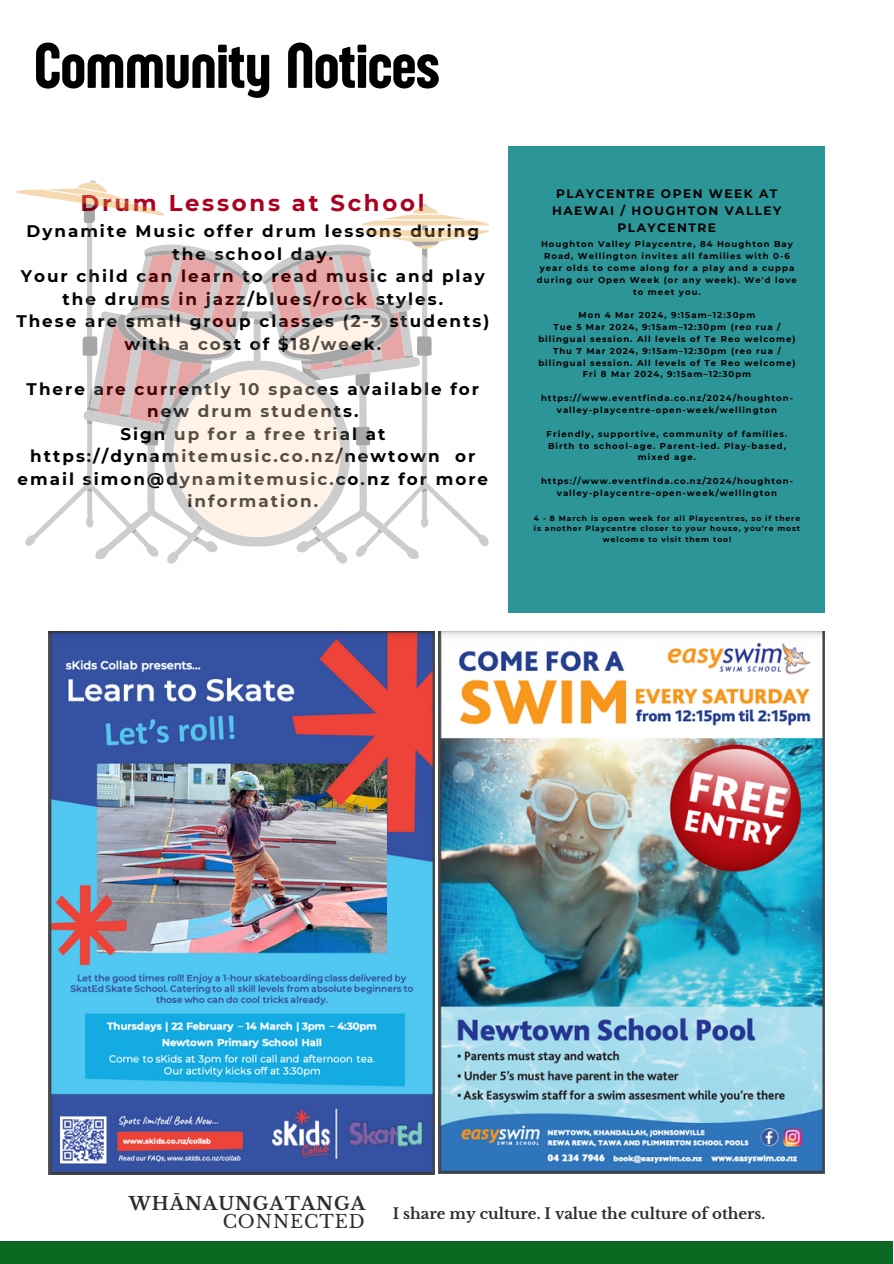
<style>
.page{position:relative;width:894px;height:1264px;background:#fff}
.page>*{position:absolute;margin:0;border:0;box-sizing:border-box;transform-origin:0 0}
.t1{font:66px "Sugo Pro Display";color:#000}
.t2{font:700 22.8px "Montserrat";letter-spacing:.12em;color:#ad0020}
.t3{font:700 18px "Libre Baskerville";letter-spacing:.05em;color:#2e2e2a}
.t4{font:18px "Libre Baskerville";letter-spacing:.05em;color:#2e2e2a}
.t5{font:700 16.8px/22.5px "Montserrat";letter-spacing:.12em;color:#000;text-align:center}
.t6{font:700 15px "Libre Baskerville";color:#2e2e2a}
.t7{font:700 12.15px/17px "Montserrat";letter-spacing:.12em;color:#000;text-align:center}
.t8{font:700 8.55px/11.9px "Montserrat";letter-spacing:.12em;color:#000;text-align:center}
.t9{font:700 7.5px/10.5px "Montserrat";letter-spacing:.12em;color:#000;text-align:center}
</style>
<div class="page">
<div style="left:0;top:1241px;width:893px;height:22px;background:#0b6922"></div>
<img style="left:48px;top:631px;width:386px;height:543px">
<img style="left:438px;top:631px;width:386px;height:542px">
<div style="left:508px;top:146px;width:316px;height:466px;background:#2c9598"></div>
<svg style="left:25px;top:180px;width:463px;height:384px"></svg>
<svg style="left:16px;top:182px;width:473px;height:67px"></svg>
<svg style="left:24px;top:187px;width:447px;height:350px"></svg>
<svg style="left:83px;top:203px;width:357px;height:339px"></svg>
<h1 class="t1" style="left:34px;top:28px;width:406px">Community Notices</h1>
<h2 class="t2" style="left:80px;top:189px;width:345px">Drum Lessons at School</h2>
<h3 class="t5" style="left:16px;top:220px;width:474px">Dynamite Music offer drum lessons during the school day.<br>Your child can learn to read music and play the drums in jazz/blues/rock styles.<br>These are small group classes (2-3 students) with a cost of $18/week.</h3>
<h3 class="t5" style="left:18px;top:377px;width:472px">There are currently 10 spaces available for new drum students.<br>Sign up for a free trial at https://dynamitemusic.co.nz/newtown or email simon@dynamitemusic.co.nz for more information.</h3>
<h3 class="t7" style="left:552px;top:185px;width:231px">PLAYCENTRE OPEN WEEK AT<br>HAEWAI / HOUGHTON VALLEY<br>PLAYCENTRE</h3>
<p class="t8" style="left:537px;top:238px;width:261px">Houghton Valley Playcentre, 84 Houghton Bay Road, Wellington invites all families with 0-6 year olds to come along for a play and a cuppa during our Open Week (or any week). We'd love to meet you.</p>
<p class="t8" style="left:538px;top:309px;width:259px">Mon 4 Mar 2024, 9:15am–12:30pm<br>Tue 5 Mar 2024, 9:15am–12:30pm (reo rua / bilingual session. All levels of Te Reo welcome)<br>Thu 7 Mar 2024, 9:15am–12:30pm (reo rua / bilingual session. All levels of Te Reo welcome)<br>Fri 8 Mar 2024, 9:15am–12:30pm</p>
<p class="t8" style="left:541px;top:392px;width:253px">https://www.eventfinda.co.nz/2024/houghton&shy;valley-playcentre-open-week/wellington</p>
<p class="t8" style="left:546px;top:428px;width:242px">Friendly, supportive, community of families.<br>Birth to school-age. Parent-led. Play-based, mixed age.</p>
<p class="t8" style="left:541px;top:475px;width:253px">https://www.eventfinda.co.nz/2024/houghton&shy;valley-playcentre-open-week/wellington</p>
<p class="t9" style="left:533px;top:513px;width:268px">4 - 8 March is open week for all Playcentres, so if there is another Playcentre closer to your house, you're most welcome to visit them too!</p>
<h3 class="t3" style="left:129px;top:1192px;width:238px">WHĀNAUNGATANGA</h3>
<h3 class="t4" style="left:222px;top:1210px;width:143px">CONNECTED</h3>
<h3 class="t6" style="left:392px;top:1204px;width:374px">I share my culture. I value the culture of others.</h3>
</div>
